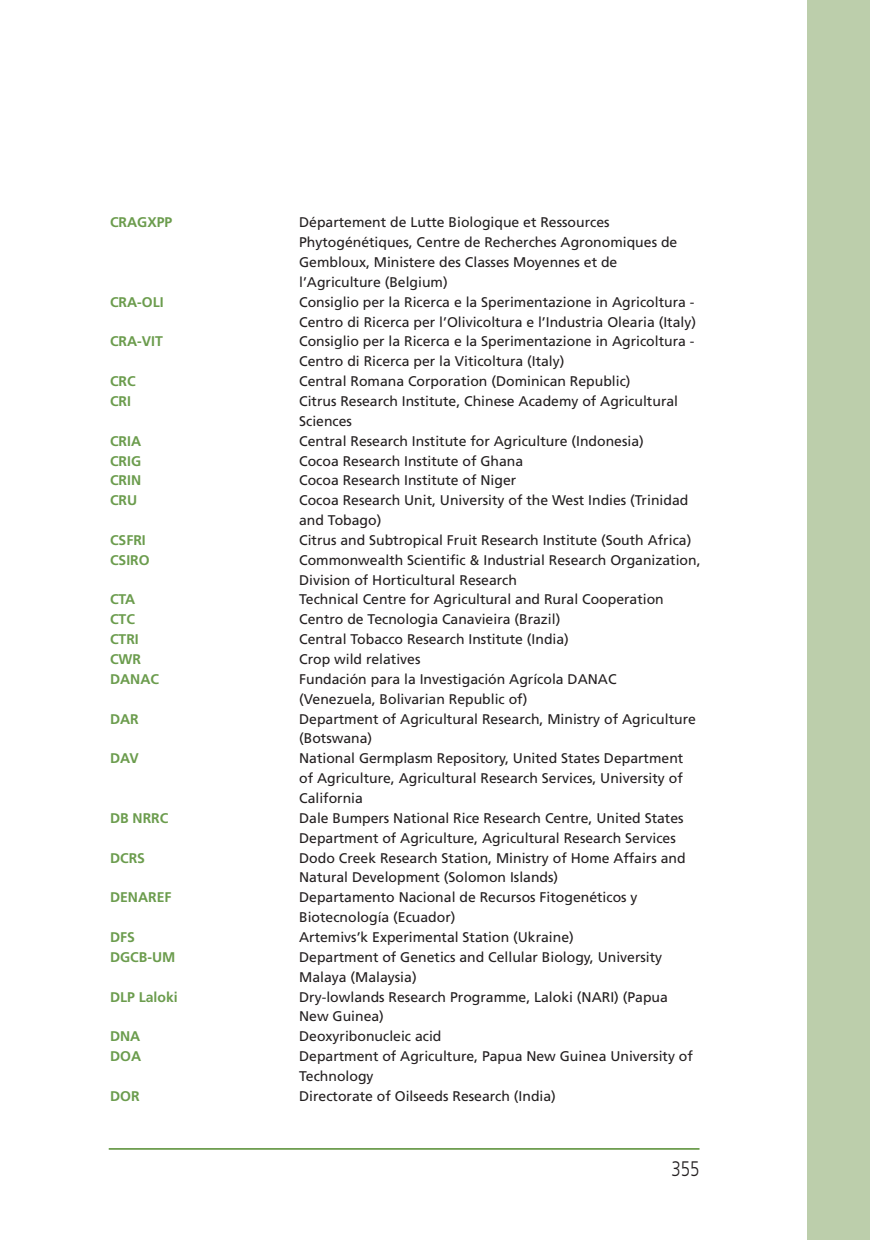
<style>
.page{position:relative;width:870px;height:1241px;background:#fff}
.page>*{position:absolute;margin:0;border:0;box-sizing:border-box;transform-origin:0 0}
.t1{font:300 21px "Frutiger LT Std";color:#231f20;scale:.8 1}
.t2{font:14px/19.8px "Frutiger LT Std";color:#231f20}
.t3{font:700 14px "Frutiger LT Std";color:#6b9c4d}
</style>
<div class="page">
<div style="left:807px;top:0;width:63px;height:1239px;background:#bcceab"></div>
<hr style="left:109px;top:1147px;width:590px;height:2px;background:#6b9c4d">
<p class="t3" style="left:110px;top:216px;width:64px">CRAGXPP</p>
<p class="t2" style="left:299px;top:213px;width:380px">Département de Lutte Biologique et Ressources Phytogénétiques, Centre de Recherches Agronomiques de Gembloux, Ministere des Classes Moyennes et de l’Agriculture (Belgium)</p>
<p class="t3" style="left:110px;top:296px;width:55px">CRA-OLI</p>
<p class="t2" style="left:299px;top:292px;width:398px">Consiglio per la Ricerca e la Sperimentazione in Agricoltura -<br>Centro di Ricerca per l’Olivicoltura e l’Industria Olearia (Italy)</p>
<p class="t3" style="left:110px;top:335px;width:54px">CRA-VIT</p>
<p class="t2" style="left:299px;top:332px;width:397px">Consiglio per la Ricerca e la Sperimentazione in Agricoltura -<br>Centro di Ricerca per la Viticoltura (Italy)</p>
<p class="t3" style="left:110px;top:375px;width:27px">CRC</p>
<p class="t2" style="left:299px;top:372px;width:333px">Central Romana Corporation (Dominican Republic)</p>
<p class="t3" style="left:110px;top:395px;width:22px">CRI</p>
<p class="t2" style="left:299px;top:392px;width:380px">Citrus Research Institute, Chinese Academy of Agricultural<br>Sciences</p>
<p class="t3" style="left:110px;top:435px;width:33px">CRIA</p>
<p class="t2" style="left:299px;top:431px;width:346px">Central Research Institute for Agriculture (Indonesia)</p>
<p class="t3" style="left:110px;top:454px;width:33px">CRIG</p>
<p class="t2" style="left:299px;top:451px;width:226px">Cocoa Research Institute of Ghana</p>
<p class="t3" style="left:110px;top:474px;width:33px">CRIN</p>
<p class="t2" style="left:299px;top:471px;width:219px">Cocoa Research Institute of Niger</p>
<p class="t3" style="left:110px;top:494px;width:29px">CRU</p>
<p class="t2" style="left:299px;top:491px;width:391px">Cocoa Research Unit, University of the West Indies (Trinidad and Tobago)</p>
<p class="t3" style="left:110px;top:534px;width:37px">CSFRI</p>
<p class="t2" style="left:299px;top:531px;width:394px">Citrus and Subtropical Fruit Research Institute (South Africa)</p>
<p class="t3" style="left:110px;top:554px;width:41px">CSIRO</p>
<p class="t2" style="left:299px;top:550px;width:403px">Commonwealth Scientific &amp; Industrial Research Organization,<br>Division of Horticultural Research</p>
<p class="t3" style="left:110px;top:593px;width:27px">CTA</p>
<p class="t2" style="left:299px;top:590px;width:366px">Technical Centre for Agricultural and Rural Cooperation</p>
<p class="t3" style="left:110px;top:613px;width:26px">CTC</p>
<p class="t2" style="left:299px;top:610px;width:263px">Centro de Tecnologia Canavieira (Brazil)</p>
<p class="t3" style="left:110px;top:633px;width:30px">CTRI</p>
<p class="t2" style="left:299px;top:630px;width:271px">Central Tobacco Research Institute (India)</p>
<p class="t3" style="left:110px;top:653px;width:33px">CWR</p>
<p class="t2" style="left:299px;top:650px;width:123px">Crop wild relatives</p>
<p class="t3" style="left:110px;top:673px;width:50px">DANAC</p>
<p class="t2" style="left:299px;top:669px;width:319px">Fundación para la Investigación Agrícola DANAC (Venezuela, Bolivarian Republic of)</p>
<p class="t3" style="left:110px;top:712px;width:30px">DAR</p>
<p class="t2" style="left:299px;top:709px;width:398px">Department of Agricultural Research, Ministry of Agriculture (Botswana)</p>
<p class="t3" style="left:110px;top:752px;width:30px">DAV</p>
<p class="t2" style="left:299px;top:749px;width:386px;text-align:justify">National Germplasm Repository, United States Department of Agriculture, Agricultural Research Services, University of California</p>
<p class="t3" style="left:110px;top:812px;width:60px">DB NRRC</p>
<p class="t2" style="left:299px;top:808px;width:386px">Dale Bumpers National Rice Research Centre, United States<br>Department of Agriculture, Agricultural Research Services</p>
<p class="t3" style="left:110px;top:851px;width:36px">DCRS</p>
<p class="t2" style="left:299px;top:848px;width:388px">Dodo Creek Research Station, Ministry of Home Affairs and<br>Natural Development (Solomon Islands)</p>
<p class="t3" style="left:110px;top:891px;width:63px">DENAREF</p>
<p class="t2" style="left:299px;top:888px;width:340px">Departamento Nacional de Recursos Fitogenéticos y<br>Biotecnología (Ecuador)</p>
<p class="t3" style="left:110px;top:931px;width:26px">DFS</p>
<p class="t2" style="left:299px;top:927px;width:276px">Artemivs’k Experimental Station (Ukraine)</p>
<p class="t3" style="left:110px;top:950px;width:67px">DGCB-UM</p>
<p class="t2" style="left:299px;top:947px;width:365px">Department of Genetics and Cellular Biology, University<br>Malaya (Malaysia)</p>
<p class="t3" style="left:110px;top:990px;width:69px">DLP Laloki</p>
<p class="t2" style="left:299px;top:987px;width:370px">Dry-lowlands Research Programme, Laloki (NARI) (Papua<br>New Guinea)</p>
<p class="t3" style="left:110px;top:1030px;width:32px">DNA</p>
<p class="t2" style="left:299px;top:1027px;width:144px">Deoxyribonucleic acid</p>
<p class="t3" style="left:110px;top:1050px;width:33px">DOA</p>
<p class="t2" style="left:299px;top:1046px;width:395px">Department of Agriculture, Papua New Guinea University of<br>Technology</p>
<p class="t3" style="left:110px;top:1089px;width:31px">DOR</p>
<p class="t2" style="left:299px;top:1086px;width:258px">Directorate of Oilseeds Research (India)</p>
<h1 class="t1" style="left:671px;top:1159px;width:37px">355</h1>
</div>
